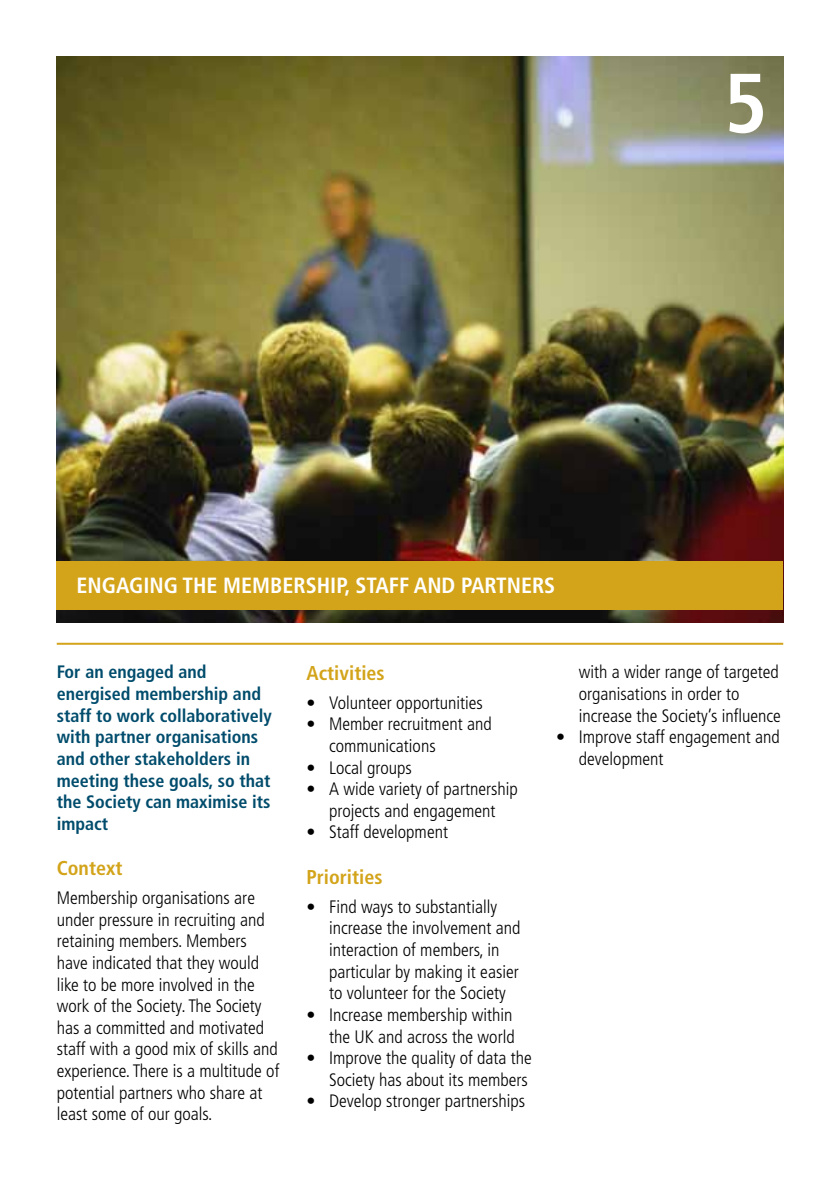
<style>
.page{position:relative;width:840px;height:1191px;background:#fff}
.page>*{position:absolute;margin:0;border:0;box-sizing:border-box;transform-origin:0 0}
.t1{font:700 condensed 84px "Frutiger";color:#fff}
.t2{font:700 condensed 22px "Frutiger";color:#fff}
.t3{font:700 condensed 20px "Frutiger";color:#d3a41a}
.t4{font:300 condensed 18px/21.6px "Frutiger";color:#000}
.t5{font:700 condensed 18px/21.6px "Frutiger";color:#004c6c}
</style>
<div class="page">
<img style="left:57px;top:57px;width:725px;height:565px">
<div style="left:57px;top:561px;width:725px;height:48px;background:#d3a41a"></div>
<hr style="left:57px;top:643px;width:725px;height:2px;background:#d3a41a">
<h1 class="t1" style="left:723px;top:53px;width:45px">5</h1>
<p class="t2" style="left:77px;top:572px;width:480px">ENGAGING THE MEMBERSHIP, STAFF AND PARTNERS</p>
<p class="t5" style="left:57px;top:661px;width:216px">For an engaged and energised membership and staff to work collaboratively with partner organisations and other stakeholders in meeting these goals, so that the Society can maximise its impact</p>
<p class="t3" style="left:57px;top:856px;width:67px">Context</p>
<p class="t4" style="left:57px;top:887px;width:224px">Membership organisations are under pressure in recruiting and retaining members. Members have indicated that they would like to be more involved in the work of the Society. The Society has a committed and motivated staff with a good mix of skills and experience. There is a multitude of potential partners who share at least some of our goals.</p>
<p class="t3" style="left:306px;top:661px;width:80px">Activities</p>
<p class="t4" style="left:306px;top:692px;width:178px">• Volunteer opportunities</p>
<p class="t4" style="left:329px;top:713px;width:164px;text-indent:-23px">• Member recruitment and communications</p>
<p class="t4" style="left:306px;top:757px;width:107px">• Local groups</p>
<p class="t4" style="left:306px;top:778px;width:213px;text-align:center">• A wide variety of partnership projects and engagement</p>
<p class="t4" style="left:306px;top:821px;width:143px">• Staff development</p>
<p class="t3" style="left:306px;top:865px;width:77px">Priorities</p>
<p class="t4" style="left:329px;top:896px;width:193px;text-indent:-23px">• Find ways to substantially increase the involvement and interaction of members, in particular by making it easier to volunteer for the Society</p>
<p class="t4" style="left:306px;top:1004px;width:209px;text-align:right">• Increase membership within the UK and across the world</p>
<p class="t4" style="left:306px;top:1047px;width:227px;text-align:right">• Improve the quality of data the<br>Society has about its members</p>
<p class="t4" style="left:306px;top:1090px;width:220px">• Develop stronger partnerships</p>
<p class="t4" style="left:578px;top:661px;width:203px">with a wider range of targeted organisations in order to increase the Society’s influence</p>
<p class="t4" style="left:578px;top:726px;width:202px;text-indent:-23px">• Improve staff engagement and development</p>
</div>
